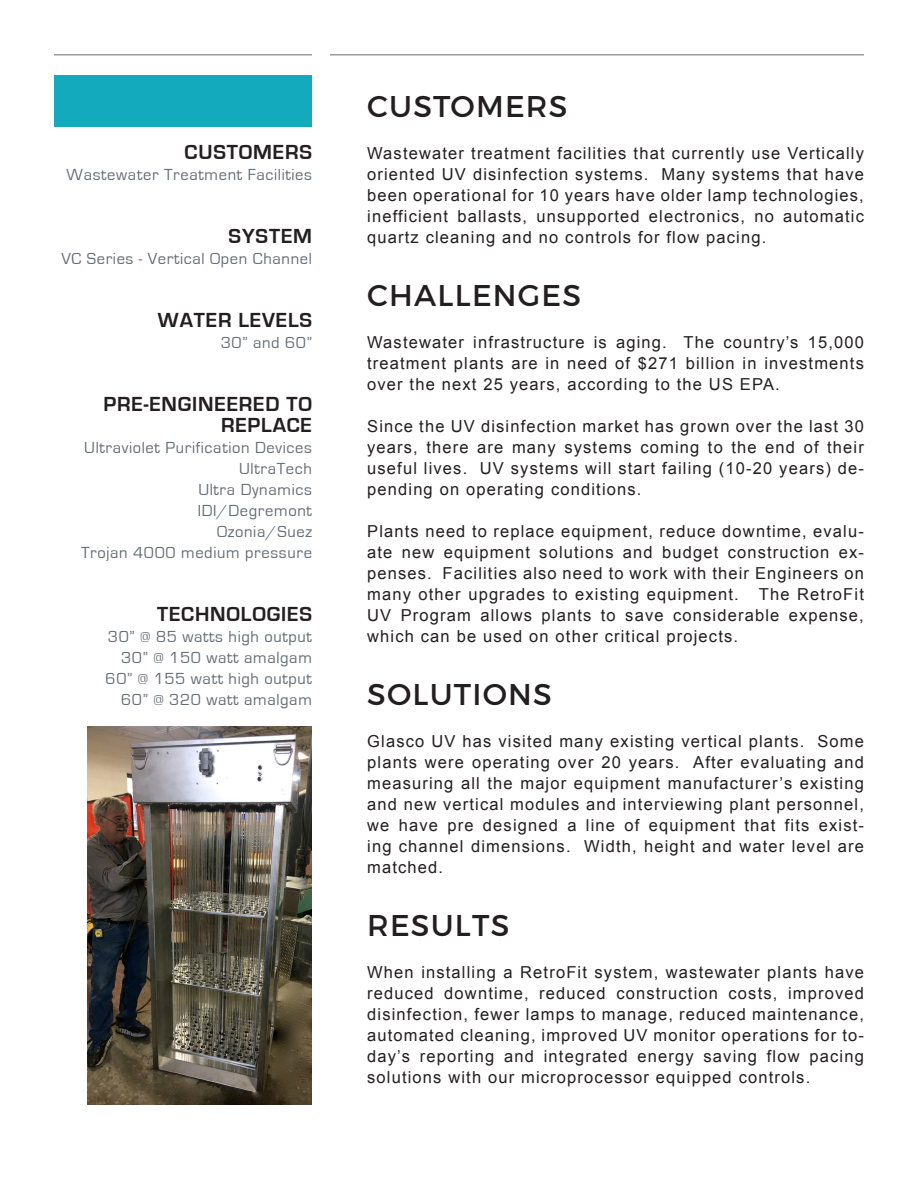
<style>
.page{position:relative;width:918px;height:1188px;background:#fff}
.page>*{position:absolute;margin:0;border:0;box-sizing:border-box;transform-origin:0 0}
.Text_heading{font:30px "Montserrat";letter-spacing:.04em;color:#231f20}
.Company_infobox{font:700 21px/21px "Eurostile";letter-spacing:.04em;color:#231f20;text-align:right}
.Text_heading-2{font:16.5px/21px "Arial";letter-spacing:.07em;color:#231f20;text-align:justify}
.Company_infobox-2{font:16.5px "Eurostile";letter-spacing:.04em;color:#636b74}
</style>
<div class="page">
<hr style="left:54px;top:54px;width:258px;height:2px;background:#9a9c9e">
<hr style="left:330px;top:54px;width:534px;height:2px;background:#9a9c9e">
<div style="left:54px;top:75px;width:258px;height:51px;background:#13aabe"></div>
<img style="left:87px;top:727px;width:225px;height:378px">
<p class="Company_infobox" style="left:185px;top:142px;width:129px">CUSTOMERS</p>
<p class="Company_infobox-2" style="left:67px;top:166px;width:247px">Wastewater Treatment Facilities</p>
<p class="Company_infobox" style="left:229px;top:226px;width:85px">SYSTEM</p>
<p class="Company_infobox-2" style="left:61px;top:250px;width:252px">VC Series - Vertical Open Channel</p>
<p class="Company_infobox" style="left:158px;top:310px;width:156px">WATER LEVELS</p>
<p class="Company_infobox-2" style="left:221px;top:334px;width:93px">30” and 60”</p>
<p class="Company_infobox" style="left:104px;top:394px;width:210px">PRE-ENGINEERED TO<br>REPLACE</p>
<p class="Company_infobox-2" style="left:84px;top:439px;width:229px">Ultraviolet Purification Devices</p>
<p class="Company_infobox-2" style="left:239px;top:460px;width:74px">UltraTech</p>
<p class="Company_infobox-2" style="left:198px;top:481px;width:115px">Ultra Dynamics</p>
<p class="Company_infobox-2" style="left:198px;top:502px;width:116px">IDI/Degremont</p>
<p class="Company_infobox-2" style="left:217px;top:523px;width:96px">Ozonia/Suez</p>
<p class="Company_infobox-2" style="left:81px;top:544px;width:232px">Trojan 4000 medium pressure</p>
<p class="Company_infobox" style="left:157px;top:604px;width:156px">TECHNOLOGIES</p>
<p class="Company_infobox-2" style="left:108px;top:628px;width:206px">30” @ 85 watts high output</p>
<p class="Company_infobox-2" style="left:121px;top:649px;width:192px">30” @ 150 watt amalgam</p>
<p class="Company_infobox-2" style="left:106px;top:670px;width:208px">60” @ 155 watt high output</p>
<p class="Company_infobox-2" style="left:121px;top:691px;width:192px">60” @ 320 watt amalgam</p>
<p class="Text_heading" style="left:367px;top:88px;width:202px">CUSTOMERS</p>
<p class="Text_heading-2" style="left:367px;top:143px;width:498px">Wastewater treatment facilities that currently use Vertically oriented UV disinfection systems. Many systems that have been operational for 10 years have older lamp technologies, inefficient ballasts, unsupported electronics, no automatic quartz cleaning and no controls for flow pacing.</p>
<p class="Text_heading" style="left:367px;top:277px;width:215px">CHALLENGES</p>
<p class="Text_heading-2" style="left:367px;top:332px;width:498px">Wastewater infrastructure is aging. The country’s 15,000 treatment plants are in need of $271 billion in investments over the next 25 years, according to the US EPA.</p>
<p class="Text_heading-2" style="left:367px;top:416px;width:498px">Since the UV disinfection market has grown over the last 30 years, there are many systems coming to the end of their useful lives. UV systems will start failing (10-20 years) de&shy;pending on operating conditions.</p>
<p class="Text_heading-2" style="left:367px;top:521px;width:498px">Plants need to replace equipment, reduce downtime, evalu&shy;ate new equipment solutions and budget construction ex&shy;penses. Facilities also need to work with their Engineers on many other upgrades to existing equipment. The RetroFit UV Program allows plants to save considerable expense, which can be used on other critical projects.</p>
<p class="Text_heading" style="left:367px;top:676px;width:186px">SOLUTIONS</p>
<p class="Text_heading-2" style="left:367px;top:731px;width:498px">Glasco UV has visited many existing vertical plants. Some plants were operating over 20 years. After evaluating and measuring all the major equipment manufacturer’s existing and new vertical modules and interviewing plant personnel, we have pre designed a line of equipment that fits exist&shy;ing channel dimensions. Width, height and water level are matched.</p>
<p class="Text_heading" style="left:367px;top:907px;width:144px">RESULTS</p>
<p class="Text_heading-2" style="left:367px;top:962px;width:498px">When installing a RetroFit system, wastewater plants have reduced downtime, reduced construction costs, improved disinfection, fewer lamps to manage, reduced maintenance, automated cleaning, improved UV monitor operations for to&shy;day’s reporting and integrated energy saving flow pacing solutions with our microprocessor equipped controls.</p>
</div>
